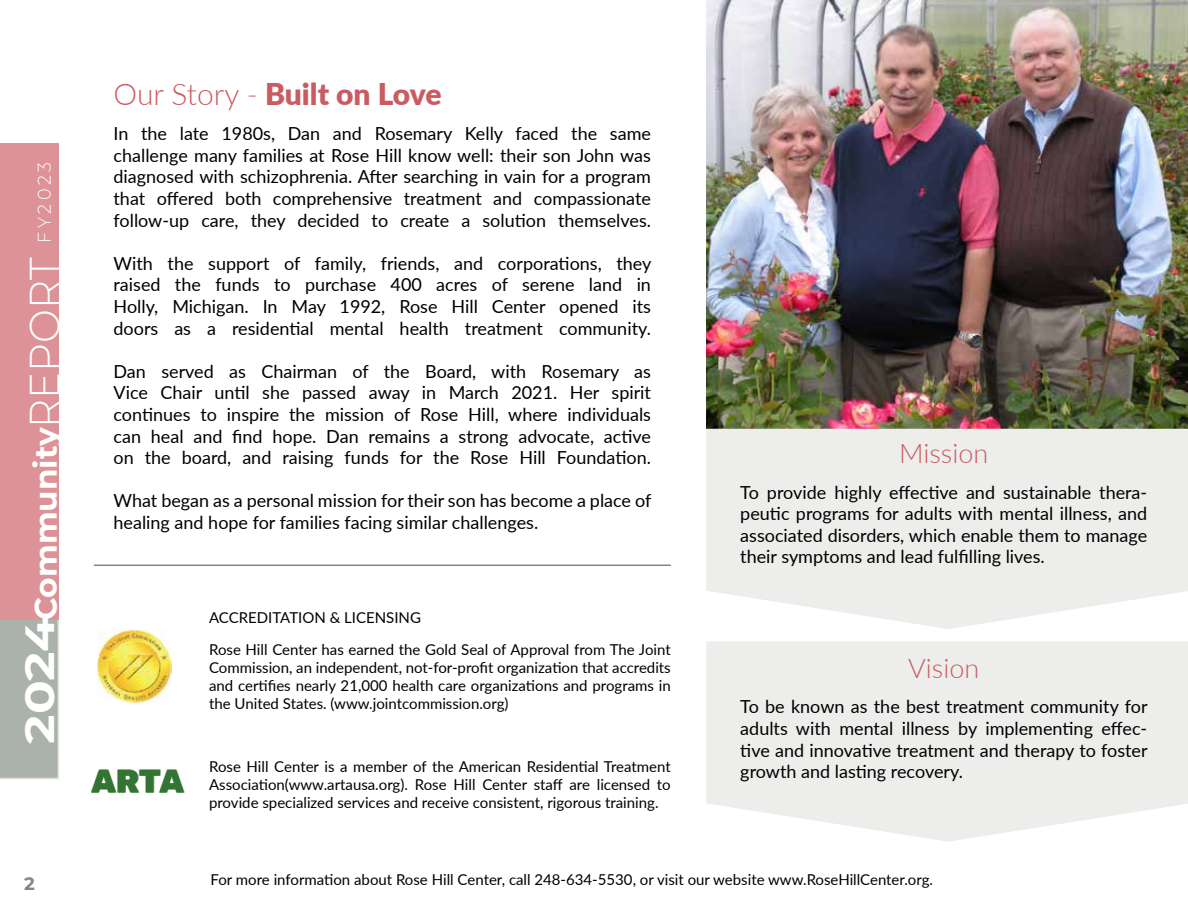
<style>
.page{position:relative;width:1188px;height:918px;background:#fff}
.page>*{position:absolute;margin:0;border:0;box-sizing:border-box;transform-origin:0 0}
.t1{font:700 31.2px "Montserrat";color:#fff}
.t2{font:900 30px "Lato";letter-spacing:-.005em;color:#ca5b61}
.t3{font:300 27px "Lato";color:#ca5b61}
.t4{font:300 18.45px "Montserrat";letter-spacing:.2em;color:#fff;scale:.96 1}
.t5{font:18px/21.6px "Lato";color:#000;text-align:justify}
.t6{font:700 18px "Montserrat";color:#7f8b80}
.t7{font:15px/18px "Lato";color:#000;text-align:justify}
.s1{font-size:40.95px}
.s2{font-weight:300;font-size:42.15px}
.s3{font-weight:300}
</style>
<div class="page">
<div style="left:0;top:620px;width:59px;height:159px;background:#aab2ab"></div>
<div style="left:0;top:144px;width:59px;height:476px;background:#dc9296"></div>
<img style="left:706px;top:0;width:482px;height:429px">
<svg style="left:706px;top:429px;width:482px;height:200px;background:#eeeeec"></svg>
<svg style="left:706px;top:641px;width:482px;height:201px;background:#eeeeec"></svg>
<img style="left:98px;top:629px;width:73px;height:74px">
<img style="left:91px;top:769px;width:94px;height:24px">
<hr style="left:94px;top:565px;width:577px;height:1px;background:#7f8b80">
<p class="t4" style="left:32px;top:243px;width:85px;rotate:-90deg">FY2023</p>
<h1 class="t1" style="left:23px;top:744px;width:487px;rotate:-90deg"><span class="s1">2024</span>Community<span class="s2">REPORT</span></h1>
<h2 class="t2" style="left:114px;top:72px;width:330px"><span class="s3">Our Story -</span> Built on Love</h2>
<p class="t5" style="left:114px;top:122px;width:539px">In the late 1980s, Dan and Rosemary Kelly faced the same challenge many families at Rose Hill know well: their son John was diagnosed with schizophrenia. After searching in vain for a program that offered both comprehensive treatment and compassionate follow-up care, they decided to create a solution themselves.</p>
<p class="t5" style="left:114px;top:252px;width:539px">With the support of family, friends, and corporations, they raised the funds to purchase 400 acres of serene land in Holly, Michigan. In May 1992, Rose Hill Center opened its doors as a residential mental health treatment community.</p>
<p class="t5" style="left:114px;top:360px;width:539px">Dan served as Chairman of the Board, with Rosemary as Vice Chair until she passed away in March 2021. Her spirit continues to inspire the mission of Rose Hill, where individuals can heal and find hope. Dan remains a strong advocate, active on the board, and raising funds for the Rose Hill Foundation.</p>
<p class="t5" style="left:114px;top:489px;width:539px">What began as a personal mission for their son has become a place of healing and hope for families facing similar challenges.</p>
<p class="t7" style="left:209px;top:601px;width:463px;line-height:31.5px">ACCREDITATION &amp; LICENSING<br>Rose Hill Center has earned the Gold Seal of Approval from The Joint</p>
<p class="t7" style="left:209px;top:658px;width:463px">Commission, an independent, not-for-profit organization that accredits and certifies nearly 21,000 health care organizations and programs in the United States. (www.jointcommission.org)</p>
<p class="t7" style="left:209px;top:757px;width:463px">Rose Hill Center is a member of the American Residential Treatment Association(www.artausa.org). Rose Hill Center staff are licensed to provide specialized services and receive consistent, rigorous training.</p>
<h3 class="t3" style="left:899px;top:435px;width:91px">Mission</h3>
<p class="t5" style="left:740px;top:480px;width:408px">To provide highly effective and sustainable thera&shy;peutic programs for adults with mental illness, and associated disorders, which enable them to manage their symptoms and lead fulfilling lives.</p>
<h3 class="t3" style="left:908px;top:650px;width:73px">Vision</h3>
<p class="t5" style="left:740px;top:695px;width:409px">To be known as the best treatment community for adults with mental illness by implementing effec&shy;tive and innovative treatment and therapy to foster growth and lasting recovery.</p>
<p class="t6" style="left:24px;top:871px;width:12px">2</p>
<p class="t7" style="left:211px;top:870px;width:724px">For more information about Rose Hill Center, call 248-634-5530, or visit our website www.RoseHillCenter.org.</p>
</div>
